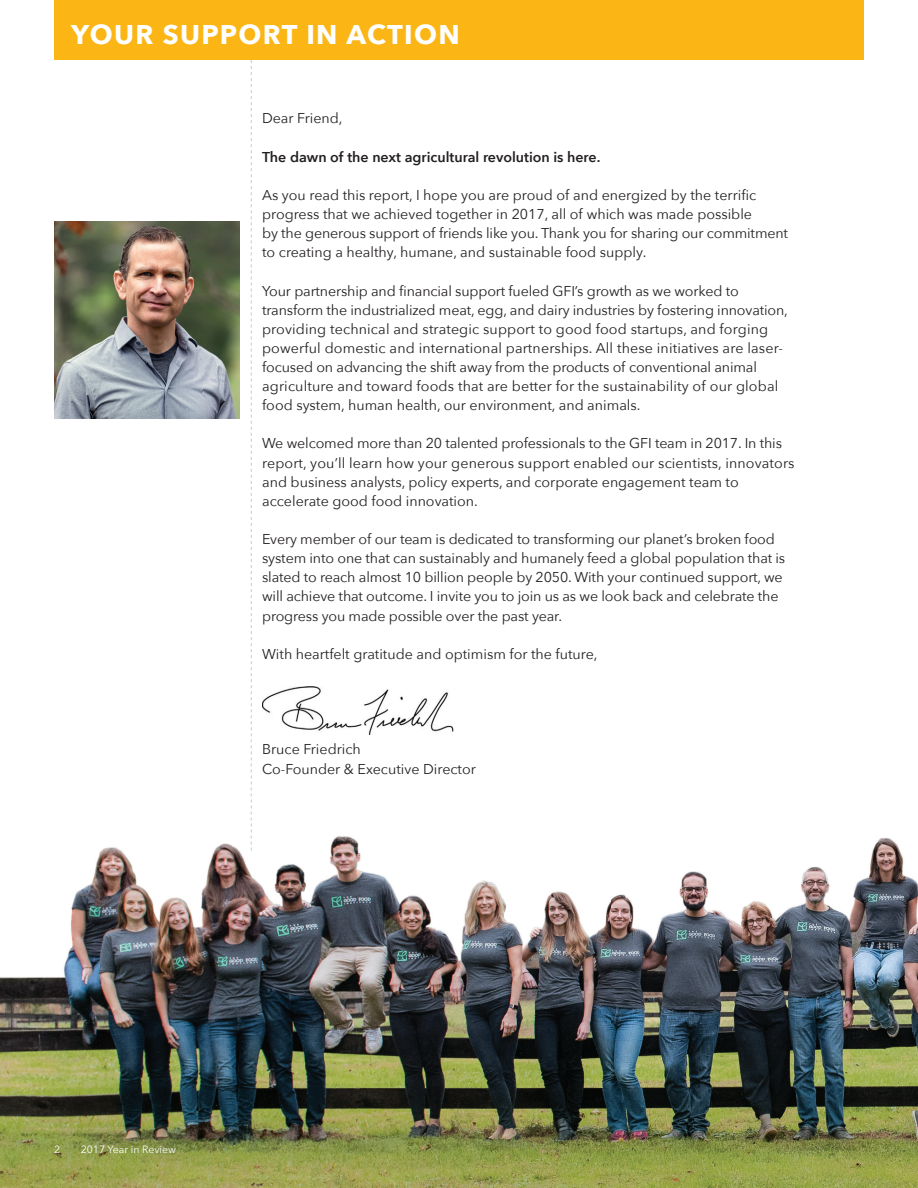
<style>
.page{position:relative;width:918px;height:1188px;background:#fff}
.page>*{position:absolute;margin:0;border:0;box-sizing:border-box;transform-origin:0 0}
.t1{font:700 27px "Avenir Next";letter-spacing:.05em;color:#fff}
.t2{font:14.25px/19px "Avenir Next";letter-spacing:-.01em;color:#231f20}
.t3{font:600 14.25px "Avenir Next";color:#231f20}
.t4{font:10.5px "Avenir Next";color:#fff}
</style>
<div class="page">
<img style="left:0;top:789px;width:918px;height:399px">
<div style="left:54px;top:0;width:810px;height:60px;background:#fbb616"></div>
<img style="left:54px;top:221px;width:186px;height:197px">
<img style="left:262px;top:686px;width:192px;height:49px">
<svg style="left:251px;top:60px;width:1px;height:790px"></svg>
<h1 class="t1" style="left:71px;top:11px;width:390px">YOUR SUPPORT IN ACTION</h1>
<p class="t2" style="left:262px;top:108px;width:82px">Dear Friend,</p>
<p class="t3" style="left:262px;top:144px;width:340px">The dawn of the next agricultural revolution is here.</p>
<p class="t2" style="left:262px;top:185px;width:528px">As you read this report, I hope you are proud of and energized by the terrific progress that we achieved together in 2017, all of which was made possible<br>by the generous support of friends like you. Thank you for sharing our commitment to creating a healthy, humane, and sustainable food supply.</p>
<p class="t2" style="left:262px;top:280px;width:527px">Your partnership and financial support fueled GFI’s growth as we worked to transform the industrialized meat, egg, and dairy industries by fostering innovation, providing technical and strategic support to good food startups, and forging powerful domestic and international partnerships. All these initiatives are laser&shy;focused on advancing the shift away from the products of conventional animal agriculture and toward foods that are better for the sustainability of our global food system, human health, our environment, and animals.</p>
<p class="t2" style="left:262px;top:433px;width:534px">We welcomed more than 20 talented professionals to the GFI team in 2017. In this report, you’ll learn how your generous support enabled our scientists, innovators and business analysts, policy experts, and corporate engagement team to accelerate good food innovation.</p>
<p class="t2" style="left:262px;top:529px;width:525px">Every member of our team is dedicated to transforming our planet’s broken food system into one that can sustainably and humanely feed a global population that is slated to reach almost 10 billion people by 2050. With your continued support, we will achieve that outcome. I invite you to join us as we look back and celebrate the progress you made possible over the past year.</p>
<p class="t2" style="left:262px;top:644px;width:337px">With heartfelt gratitude and optimism for the future,</p>
<p class="t2" style="left:262px;top:739px;width:215px">Bruce Friedrich<br>Co-Founder &amp; Executive Director</p>
<p class="t4" style="left:54px;top:1140px;width:8px">2</p>
<p class="t4" style="left:81px;top:1140px;width:97px">2017 Year in Review</p>
</div>
